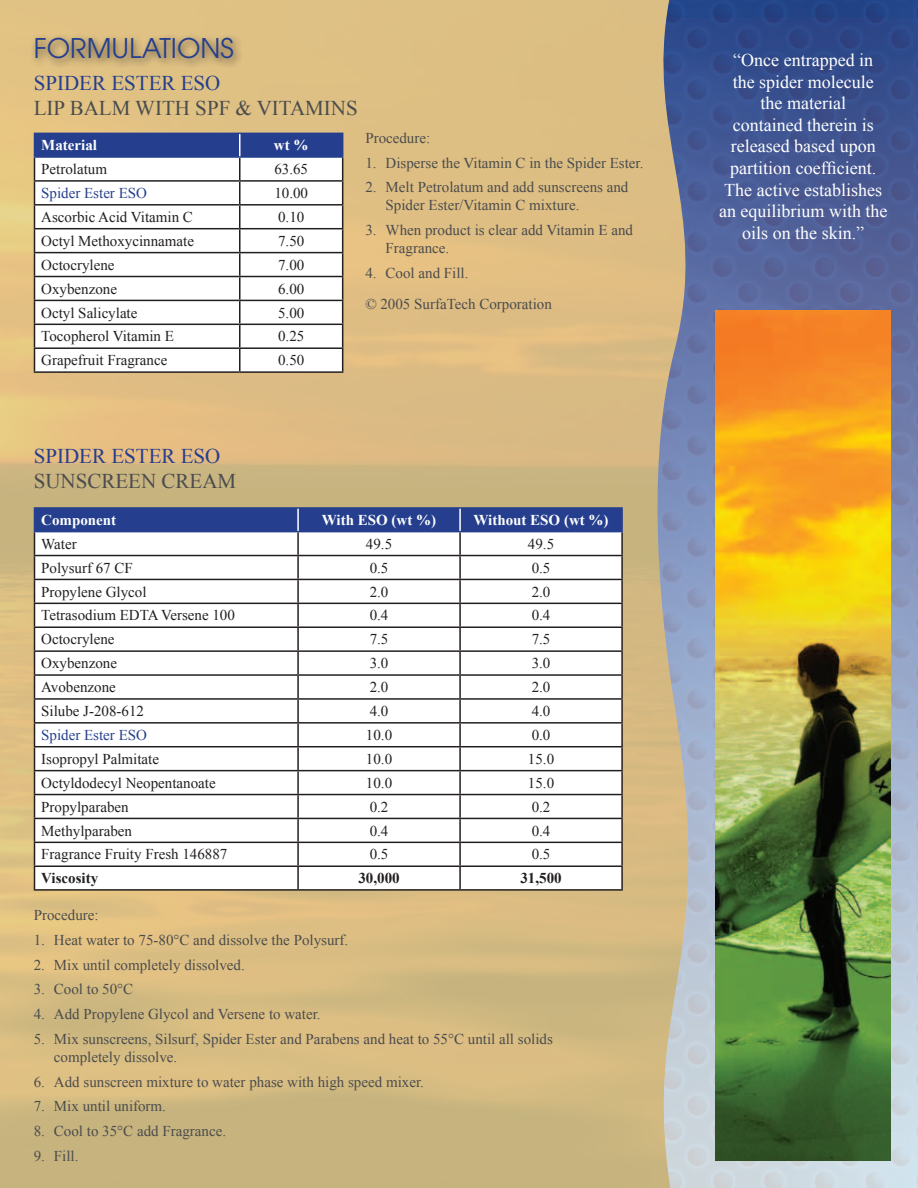
<style>
.page{position:relative;width:918px;height:1188px;background:#fff}
.page>*{position:absolute;margin:0;border:0;box-sizing:border-box;transform-origin:0 0}
.t1{font:27px "Avant Garde";color:#253f8e}
.t2{font:21px "Times New Roman";color:#4b4c4d}
.t3{font:21px "Times New Roman";color:#253f8e}
.t4{font:18px/21.6px "Times New Roman";color:#fff;text-align:center}
.t5{font:15px/18px "Times New Roman";color:#4b4c4d}
.t6{font:15px "Times New Roman";color:#231f20}
.t7{font:700 15px "Times New Roman";color:#fff}
.t8{font:15px "Times New Roman";color:#253f8e}
.t9{font:700 15px "Times New Roman";color:#231f20}
</style>
<div class="page">
<img style="left:0;top:0;width:642px;height:1188px">
<svg style="left:642px;top:0;width:15px;height:1188px;background:#d5b981"></svg>
<img style="left:657px;top:0;width:261px;height:1188px">
<img style="left:716px;top:310px;width:175px;height:851px">
<div style="left:31px;top:33px;width:213px;height:36px;background:#231f20;opacity:.75"></div>
<hr style="left:34px;top:371px;width:206px;height:2px;background:#231f20">
<hr style="left:240px;top:371px;width:103px;height:2px;background:#231f20">
<svg style="left:34px;top:133px;width:309px;height:238px"></svg>
<hr style="left:621px;top:532px;width:2px;height:23px;background:#231f20">
<hr style="left:460px;top:555px;width:163px;height:1px;background:#231f20">
<hr style="left:621px;top:556px;width:2px;height:23px;background:#231f20">
<hr style="left:460px;top:579px;width:163px;height:1px;background:#231f20">
<hr style="left:621px;top:580px;width:2px;height:23px;background:#231f20">
<hr style="left:460px;top:603px;width:163px;height:1px;background:#231f20">
<hr style="left:621px;top:604px;width:2px;height:22px;background:#231f20">
<hr style="left:460px;top:626px;width:163px;height:2px;background:#231f20">
<hr style="left:621px;top:628px;width:2px;height:22px;background:#231f20">
<hr style="left:460px;top:650px;width:163px;height:2px;background:#231f20">
<hr style="left:621px;top:652px;width:2px;height:22px;background:#231f20">
<hr style="left:460px;top:674px;width:163px;height:2px;background:#231f20">
<hr style="left:621px;top:676px;width:2px;height:22px;background:#231f20">
<hr style="left:460px;top:698px;width:163px;height:2px;background:#231f20">
<hr style="left:621px;top:700px;width:2px;height:22px;background:#231f20">
<hr style="left:460px;top:722px;width:163px;height:2px;background:#231f20">
<hr style="left:621px;top:724px;width:2px;height:22px;background:#231f20">
<hr style="left:460px;top:746px;width:163px;height:1px;background:#231f20">
<hr style="left:621px;top:747px;width:2px;height:23px;background:#231f20">
<hr style="left:460px;top:770px;width:163px;height:1px;background:#231f20">
<hr style="left:621px;top:771px;width:2px;height:23px;background:#231f20">
<hr style="left:460px;top:794px;width:163px;height:1px;background:#231f20">
<hr style="left:621px;top:795px;width:2px;height:23px;background:#231f20">
<hr style="left:460px;top:818px;width:163px;height:1px;background:#231f20">
<hr style="left:621px;top:819px;width:2px;height:23px;background:#231f20">
<hr style="left:460px;top:842px;width:163px;height:1px;background:#231f20">
<hr style="left:621px;top:843px;width:2px;height:22px;background:#231f20">
<hr style="left:460px;top:865px;width:163px;height:2px;background:#231f20">
<hr style="left:621px;top:867px;width:2px;height:22px;background:#231f20">
<hr style="left:34px;top:889px;width:264px;height:2px;background:#231f20">
<hr style="left:298px;top:889px;width:162px;height:2px;background:#231f20">
<hr style="left:460px;top:889px;width:163px;height:2px;background:#231f20">
<hr style="left:34px;top:507px;width:264px;height:2px;background:#253f8e">
<svg style="left:34px;top:508px;width:588px;height:381px"></svg>
<hr style="left:298px;top:507px;width:162px;height:2px;background:#253f8e">
<hr style="left:460px;top:507px;width:163px;height:2px;background:#253f8e">
<hr style="left:34px;top:531px;width:264px;height:1px;background:#253f8e">
<hr style="left:298px;top:531px;width:162px;height:1px;background:#253f8e">
<hr style="left:460px;top:531px;width:163px;height:1px;background:#253f8e">
<hr style="left:297px;top:509px;width:2px;height:22px;background:#fff">
<hr style="left:621px;top:509px;width:2px;height:22px;background:#253f8e">
<hr style="left:459px;top:509px;width:2px;height:22px;background:#fff">
<h1 class="t1" style="left:34px;top:32px;width:202px">FORMULATIONS</h1>
<h2 class="t3" style="left:34px;top:69px;width:188px">Spider Ester ESO</h2>
<h2 class="t2" style="left:34px;top:94px;width:67px">Lip Balm</h2>
<h2 class="t2" style="left:135px;top:94px;width:160px">with SPF &amp; Vitam</h2>
<h2 class="t2" style="left:324px;top:94px;width:21px">ins</h2>
<p class="t7" style="left:41px;top:135px;width:57px">Material</p>
<p class="t7" style="left:274px;top:135px;width:36px">wt %</p>
<p class="t6" style="left:41px;top:159px;width:67px">Petrolatum</p>
<p class="t6" style="left:274px;top:159px;width:35px">63.65</p>
<p class="t8" style="left:41px;top:183px;width:107px">Spider Ester ESO</p>
<p class="t6" style="left:274px;top:183px;width:35px">10.00</p>
<p class="t6" style="left:41px;top:207px;width:153px">Ascorbic Acid Vitamin C</p>
<p class="t6" style="left:278px;top:207px;width:28px">0.10</p>
<p class="t6" style="left:41px;top:231px;width:154px">Octyl Methoxycinnamate</p>
<p class="t6" style="left:278px;top:231px;width:28px">7.50</p>
<p class="t6" style="left:41px;top:255px;width:75px">Octocrylene</p>
<p class="t6" style="left:278px;top:255px;width:28px">7.00</p>
<p class="t6" style="left:41px;top:279px;width:77px">Oxybenzone</p>
<p class="t6" style="left:278px;top:279px;width:28px">6.00</p>
<p class="t6" style="left:41px;top:302px;width:98px">Octyl Salicylate</p>
<p class="t6" style="left:278px;top:302px;width:28px">5.00</p>
<p class="t6" style="left:41px;top:326px;width:134px">Tocopherol Vitamin E</p>
<p class="t6" style="left:278px;top:326px;width:28px">0.25</p>
<p class="t6" style="left:41px;top:350px;width:128px">Grapefruit Fragrance</p>
<p class="t6" style="left:278px;top:350px;width:28px">0.50</p>
<p class="t5" style="left:365px;top:129px;width:66px">Procedure:</p>
<p class="t5" style="left:365px;top:153px;width:280px">1. Disperse the Vitamin C in the Spider Ester.</p>
<p class="t5" style="left:386px;top:178px;width:244px;text-indent:-20px">2. Melt Petrolatum and add sunscreens and<br>Spider Ester/Vitamin C mixture.</p>
<p class="t5" style="left:386px;top:221px;width:249px;text-indent:-20px">3. When product is clear add Vitamin E and<br>Fragrance.</p>
<p class="t5" style="left:365px;top:257px;width:188px;line-height:31.5px">4. Cool and Fill.<br>© 2005 SurfaTech Corporation</p>
<h2 class="t3" style="left:34px;top:442px;width:188px">Spider Ester ESO</h2>
<h2 class="t2" style="left:34px;top:467px;width:27px">Sunsc</h2>
<h2 class="t2" style="left:101px;top:467px;width:29px">reen</h2>
<h2 class="t2" style="left:162px;top:467px;width:45px">Cream</h2>
<p class="t7" style="left:41px;top:509px;width:76px">Component</p>
<p class="t7" style="left:322px;top:509px;width:116px">With ESO (wt %)</p>
<p class="t7" style="left:473px;top:509px;width:137px">Without ESO (wt %)</p>
<p class="t6" style="left:41px;top:534px;width:37px">Water</p>
<p class="t6" style="left:366px;top:534px;width:28px">49.5</p>
<p class="t6" style="left:528px;top:534px;width:28px">49.5</p>
<p class="t6" style="left:41px;top:558px;width:93px">Polysurf 67 CF</p>
<p class="t6" style="left:370px;top:558px;width:20px">0.5</p>
<p class="t6" style="left:532px;top:558px;width:20px">0.5</p>
<p class="t6" style="left:41px;top:581px;width:107px">Propylene Glycol</p>
<p class="t6" style="left:370px;top:581px;width:20px">2.0</p>
<p class="t6" style="left:532px;top:581px;width:20px">2.0</p>
<p class="t6" style="left:41px;top:605px;width:195px">Tetrasodium EDTA Versene 100</p>
<p class="t6" style="left:370px;top:605px;width:20px">0.4</p>
<p class="t6" style="left:532px;top:605px;width:20px">0.4</p>
<p class="t6" style="left:41px;top:629px;width:75px">Octocrylene</p>
<p class="t6" style="left:370px;top:629px;width:20px">7.5</p>
<p class="t6" style="left:532px;top:629px;width:20px">7.5</p>
<p class="t6" style="left:41px;top:653px;width:77px">Oxybenzone</p>
<p class="t6" style="left:370px;top:653px;width:20px">3.0</p>
<p class="t6" style="left:532px;top:653px;width:20px">3.0</p>
<p class="t6" style="left:41px;top:677px;width:76px">Avobenzone</p>
<p class="t6" style="left:370px;top:677px;width:20px">2.0</p>
<p class="t6" style="left:532px;top:677px;width:20px">2.0</p>
<p class="t6" style="left:41px;top:701px;width:104px">Silube J-208-612</p>
<p class="t6" style="left:370px;top:701px;width:20px">4.0</p>
<p class="t6" style="left:532px;top:701px;width:20px">4.0</p>
<p class="t8" style="left:41px;top:725px;width:107px">Spider Ester ESO</p>
<p class="t6" style="left:366px;top:725px;width:28px">10.0</p>
<p class="t6" style="left:532px;top:725px;width:20px">0.0</p>
<p class="t6" style="left:41px;top:749px;width:119px">Isopropyl Palmitate</p>
<p class="t6" style="left:366px;top:749px;width:28px">10.0</p>
<p class="t6" style="left:528px;top:749px;width:28px">15.0</p>
<p class="t6" style="left:41px;top:773px;width:176px">Octyldodecyl Neopentanoate</p>
<p class="t6" style="left:366px;top:773px;width:28px">10.0</p>
<p class="t6" style="left:528px;top:773px;width:28px">15.0</p>
<p class="t6" style="left:41px;top:797px;width:89px">Propylparaben</p>
<p class="t6" style="left:370px;top:797px;width:20px">0.2</p>
<p class="t6" style="left:532px;top:797px;width:20px">0.2</p>
<p class="t6" style="left:41px;top:820px;width:92px">Methylparaben</p>
<p class="t6" style="left:370px;top:820px;width:20px">0.4</p>
<p class="t6" style="left:532px;top:820px;width:20px">0.4</p>
<p class="t6" style="left:41px;top:844px;width:188px">Fragrance Fruity Fresh 146887</p>
<p class="t6" style="left:370px;top:844px;width:20px">0.5</p>
<p class="t6" style="left:532px;top:844px;width:20px">0.5</p>
<p class="t9" style="left:41px;top:868px;width:58px">Viscosity</p>
<p class="t9" style="left:358px;top:868px;width:43px">30,000</p>
<p class="t9" style="left:520px;top:868px;width:43px">31,500</p>
<p class="t5" style="left:34px;top:906px;width:66px">Procedure:</p>
<p class="t5" style="left:34px;top:931px;width:316px">1. Heat water to 75-80°C and dissolve the Polysurf.</p>
<p class="t5" style="left:34px;top:955px;width:213px">2. Mix until completely dissolved.</p>
<p class="t5" style="left:34px;top:980px;width:101px">3. Cool to 50°C</p>
<p class="t5" style="left:34px;top:1005px;width:288px">4. Add Propylene Glycol and Versene to water.</p>
<p class="t5" style="left:54px;top:1030px;width:500px;text-indent:-20px">5. Mix sunscreens, Silsurf, Spider Ester and Parabens and heat to 55°C until all solids completely dissolve.</p>
<p class="t5" style="left:34px;top:1072px;width:392px">6. Add sunscreen mixture to water phase with high speed mixer.</p>
<p class="t5" style="left:34px;top:1097px;width:134px">7. Mix until uniform.</p>
<p class="t5" style="left:34px;top:1122px;width:194px">8. Cool to 35°C add Fragrance.</p>
<p class="t5" style="left:34px;top:1147px;width:46px">9. Fill.</p>
<p class="t4" style="left:719px;top:49px;width:170px">“Once entrapped in<br>the spider molecule<br>the material<br>contained therein is released based upon partition coefficient.<br>The active establishes an equilibrium with the oils on the skin.”</p>
</div>
